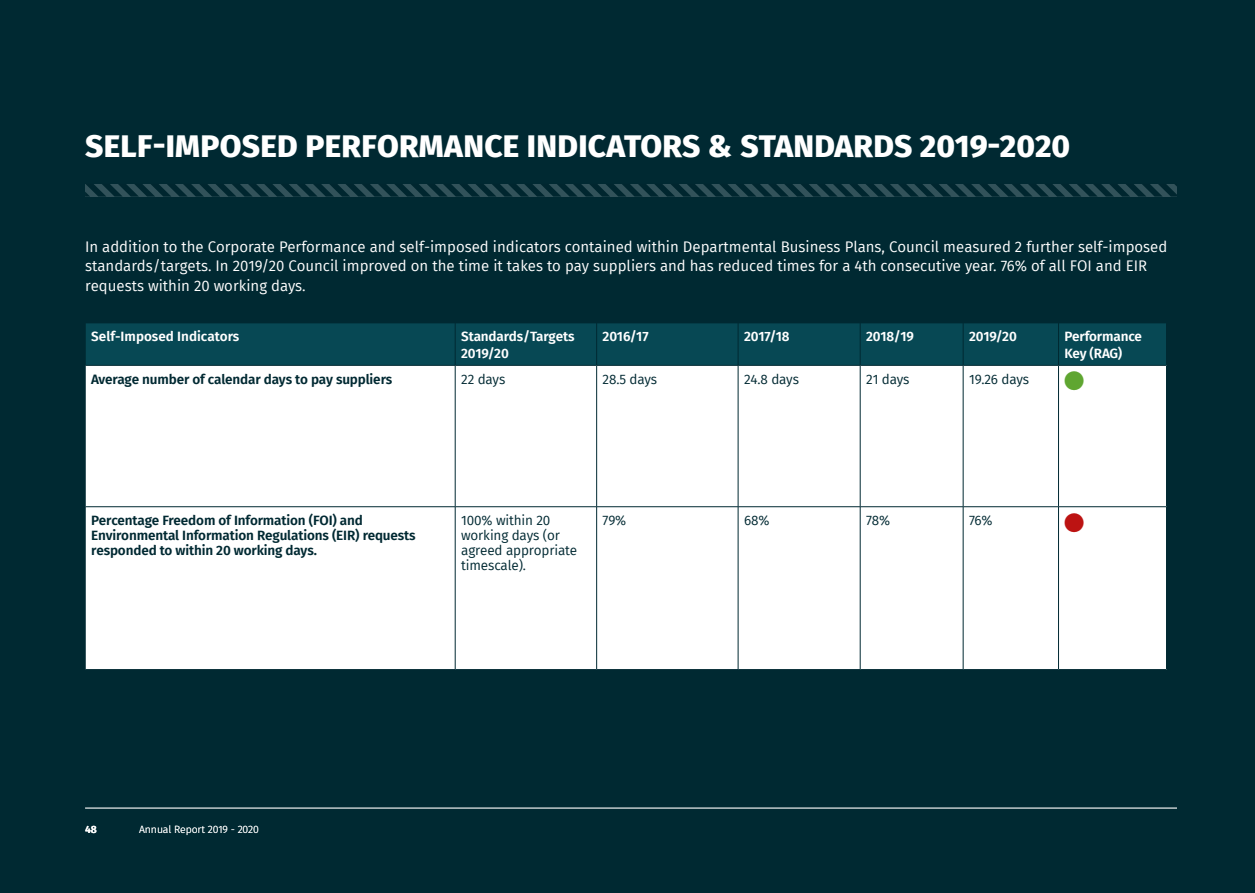
<style>
.page{position:relative;width:1255px;height:893px;background:#fff}
.page>*{position:absolute;margin:0;border:0;box-sizing:border-box;transform-origin:0 0}
.t1{font:800 31.5px "Fira Sans";letter-spacing:.01em;color:#fff}
.t2{font:15px "Fira Sans";color:#fff}
.t3{font:600 13.5px/15px "Fira Sans";letter-spacing:-.01em;color:#002932}
.t4{font:13.5px/15px "Fira Sans";letter-spacing:-.01em;color:#002932}
.t5{font:600 13.5px/16.5px "Fira Sans";letter-spacing:-.01em;color:#fff}
.t6{font:300 10.5px "Fira Sans";letter-spacing:-.01em;color:#fff}
.t7{font:600 10.5px "Fira Sans";color:#fff}
</style>
<div class="page">
<div style="left:0;top:0;width:1254px;height:893px;background:#002932"></div>
<hr style="left:1254px;top:0;width:1px;height:893px;background:#002932">
<hr style="left:85px;top:807px;width:1091px;height:2px;background:#fff">
<svg style="left:85px;top:184px;width:1091px;height:13px"></svg>
<div style="left:85px;top:323px;width:370px;height:42px;background:#074854"></div>
<div style="left:455px;top:323px;width:141px;height:42px;background:#074854"></div>
<div style="left:596px;top:323px;width:142px;height:42px;background:#074854"></div>
<div style="left:738px;top:323px;width:122px;height:42px;background:#074854"></div>
<div style="left:860px;top:323px;width:103px;height:42px;background:#074854"></div>
<div style="left:963px;top:323px;width:95px;height:42px;background:#074854"></div>
<div style="left:1058px;top:323px;width:108px;height:42px;background:#074854"></div>
<div style="left:85px;top:365px;width:370px;height:142px;background:#fff"></div>
<div style="left:455px;top:365px;width:141px;height:142px;background:#fff"></div>
<div style="left:596px;top:365px;width:142px;height:142px;background:#fff"></div>
<div style="left:738px;top:365px;width:122px;height:142px;background:#fff"></div>
<div style="left:860px;top:365px;width:103px;height:142px;background:#fff"></div>
<div style="left:963px;top:365px;width:95px;height:142px;background:#fff"></div>
<div style="left:1058px;top:365px;width:108px;height:142px;background:#fff"></div>
<div style="left:85px;top:507px;width:370px;height:162px;background:#fff"></div>
<div style="left:455px;top:507px;width:141px;height:162px;background:#fff"></div>
<div style="left:596px;top:507px;width:142px;height:162px;background:#fff"></div>
<div style="left:738px;top:507px;width:122px;height:162px;background:#fff"></div>
<div style="left:860px;top:507px;width:103px;height:162px;background:#fff"></div>
<div style="left:963px;top:507px;width:95px;height:162px;background:#fff"></div>
<div style="left:1058px;top:507px;width:108px;height:162px;background:#fff"></div>
<hr style="left:85px;top:323px;width:1px;height:42px;background:#002932">
<hr style="left:85px;top:323px;width:370px;height:1px;background:#002932">
<hr style="left:455px;top:323px;width:1px;height:42px;background:#002932">
<hr style="left:455px;top:323px;width:141px;height:1px;background:#002932">
<hr style="left:596px;top:323px;width:1px;height:42px;background:#002932">
<hr style="left:596px;top:323px;width:142px;height:1px;background:#002932">
<hr style="left:737px;top:323px;width:1px;height:42px;background:#002932">
<hr style="left:738px;top:323px;width:122px;height:1px;background:#002932">
<hr style="left:859px;top:323px;width:1px;height:42px;background:#002932">
<hr style="left:860px;top:323px;width:103px;height:1px;background:#002932">
<hr style="left:962px;top:323px;width:1px;height:42px;background:#002932">
<hr style="left:963px;top:323px;width:95px;height:1px;background:#002932">
<hr style="left:1058px;top:323px;width:1px;height:42px;background:#002932">
<hr style="left:1058px;top:323px;width:108px;height:1px;background:#002932">
<hr style="left:85px;top:366px;width:1px;height:140px;background:#002932">
<hr style="left:85px;top:365px;width:370px;height:1px;background:#002932">
<hr style="left:455px;top:366px;width:1px;height:140px;background:#002932">
<hr style="left:455px;top:365px;width:141px;height:1px;background:#002932">
<hr style="left:596px;top:366px;width:1px;height:140px;background:#002932">
<hr style="left:596px;top:365px;width:142px;height:1px;background:#002932">
<hr style="left:737px;top:366px;width:1px;height:140px;background:#002932">
<hr style="left:738px;top:365px;width:122px;height:1px;background:#002932">
<hr style="left:859px;top:366px;width:1px;height:140px;background:#002932">
<hr style="left:860px;top:365px;width:103px;height:1px;background:#002932">
<hr style="left:962px;top:366px;width:1px;height:140px;background:#002932">
<hr style="left:963px;top:365px;width:95px;height:1px;background:#002932">
<hr style="left:1058px;top:365px;width:108px;height:1px;background:#002932">
<hr style="left:1058px;top:366px;width:1px;height:140px;background:#002932">
<hr style="left:85px;top:507px;width:1px;height:162px;background:#002932">
<hr style="left:85px;top:506px;width:370px;height:1px;background:#002932">
<hr style="left:455px;top:507px;width:1px;height:162px;background:#002932">
<hr style="left:455px;top:506px;width:141px;height:1px;background:#002932">
<hr style="left:596px;top:507px;width:1px;height:162px;background:#002932">
<hr style="left:596px;top:506px;width:142px;height:1px;background:#002932">
<hr style="left:738px;top:506px;width:122px;height:1px;background:#002932">
<hr style="left:860px;top:506px;width:103px;height:1px;background:#002932">
<hr style="left:963px;top:506px;width:95px;height:1px;background:#002932">
<hr style="left:1058px;top:506px;width:108px;height:1px;background:#002932">
<hr style="left:737px;top:507px;width:1px;height:162px;background:#002932">
<hr style="left:859px;top:507px;width:1px;height:162px;background:#002932">
<hr style="left:962px;top:507px;width:1px;height:162px;background:#002932">
<hr style="left:1058px;top:507px;width:1px;height:162px;background:#002932">
<p class="t1" style="left:85px;top:119px;width:986px">SELF-IMPOSED PERFORMANCE INDICATORS &amp; STANDARDS 2019-2020</p>
<p class="t2" style="left:85px;top:235px;width:1083px">In addition to the Corporate Performance and self-imposed indicators contained within Departmental Business Plans, Council measured 2 further self-imposed</p>
<p class="t2" style="left:85px;top:255px;width:1063px">standards/targets. In 2019/20 Council improved on the time it takes to pay suppliers and has reduced times for a 4th consecutive year. 76% of all FOI and EIR</p>
<p class="t2" style="left:85px;top:274px;width:222px">requests within 20 working days.</p>
<p class="t5" style="left:91px;top:328px;width:150px">Self-Imposed Indicators</p>
<p class="t5" style="left:461px;top:328px;width:115px">Standards/Targets<br>2019/20</p>
<p class="t5" style="left:602px;top:328px;width:47px">2016/17</p>
<p class="t5" style="left:744px;top:328px;width:47px">2017/18</p>
<p class="t5" style="left:866px;top:328px;width:49px">2018/19</p>
<p class="t5" style="left:969px;top:328px;width:49px">2019/20</p>
<p class="t5" style="left:1064px;top:328px;width:79px">Performance<br>Key (RAG)</p>
<p class="t3" style="left:91px;top:371px;width:302px">Average number of calendar days to pay suppliers</p>
<p class="t4" style="left:461px;top:371px;width:46px">22 days</p>
<p class="t4" style="left:602px;top:371px;width:56px">28.5 days</p>
<p class="t4" style="left:744px;top:371px;width:56px">24.8 days</p>
<p class="t4" style="left:866px;top:371px;width:45px">21 days</p>
<p class="t4" style="left:969px;top:371px;width:61px">19.26 days</p>
<p class="t3" style="left:91px;top:512px;width:326px">Percentage Freedom of Information (FOI) and<br>Environmental Information Regulations (EIR) requests responded to within 20 working days.</p>
<p class="t4" style="left:461px;top:513px;width:117px">100% within 20 working days (or agreed appropriate timescale).</p>
<p class="t4" style="left:602px;top:513px;width:25px">79%</p>
<p class="t4" style="left:744px;top:513px;width:27px">68%</p>
<p class="t4" style="left:866px;top:513px;width:25px">78%</p>
<p class="t4" style="left:969px;top:513px;width:25px">76%</p>
<p class="t7" style="left:85px;top:820px;width:13px">48</p>
<p class="t6" style="left:139px;top:821px;width:121px">Annual Report 2019 - 2020</p>
</div>
